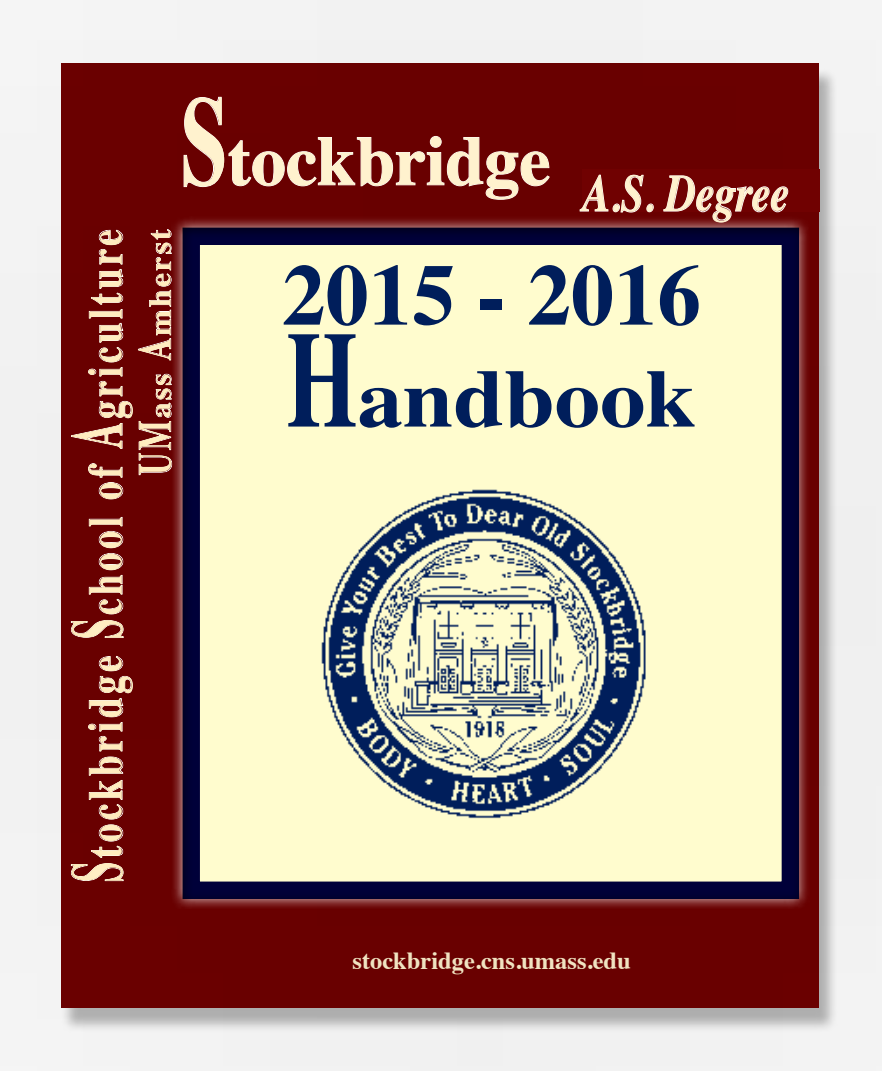
<style>
.page{position:relative;width:882px;height:1071px;background:#fff}
.page>*{position:absolute;margin:0;border:0;box-sizing:border-box;transform-origin:0 0}
.t1{font:700 86.62px "Times";color:#001e5b}
.t2{font:700 81.9px "Times";color:#001e5b;scale:1.11 1}
.t3{font:700 70px "Times";color:#fff2ce}
.t4{font:italic 700 52.5px "Times";color:#fff2ce;scale:.8 1}
.t5{font:700 49px "Times";letter-spacing:.1em;color:#fff2ce;scale:.75 1}
.t6{font:700 31.5px "Times";letter-spacing:.075em;color:#fff2ce}
.t7{font:700 24.5px "Times";color:#fff2ce}
.s1{font-size:73.5px}
.s2{font-size:47.25px}
.s3{font-size:126px}
.s4{font-size:136.5px}
</style>
<div class="page">
<div style="left:0;top:0;width:882px;height:1071px;background:#000;opacity:.5"></div>
<div style="left:167px;top:217px;width:647px;height:682px;background:#000;opacity:.75"></div>
<svg style="left:183px;top:96px;width:367px;height:104px;background:#720f0f"></svg>
<div style="left:27px;top:115px;width:164px;height:803px;background:#4e0013;opacity:.75"></div>
<img style="left:316px;top:485px;width:339px;height:337px">
<div style="left:582px;top:169px;width:238px;height:42px;background:#700101"></div>
<svg style="left:579px;top:174px;width:75px;height:39px"></svg>
<svg style="left:663px;top:175px;width:126px;height:48px"></svg>
<p class="t5" style="left:59px;top:882px;width:872px;rotate:-90deg"><span class="s1">S</span>tockbridge <span class="s1">S</span>chool of <span class="s1">A</span>griculture</p>
<p class="t6" style="left:130px;top:475px;width:248px;rotate:-90deg"><span class="s2">UM</span>ass <span class="s2">A</span>mherst</p>
<h3 class="t3" style="left:181px;top:94px;width:371px"><span class="s3">S</span>tockbridge</h3>
<p class="t4" style="left:582px;top:144px;width:260px">A.S. Degree</p>
<h1 class="t1" style="left:282px;top:212px;width:420px">2015 - 2016</h1>
<h2 class="t2" style="left:287px;top:321px;width:371px"><span class="s4">H</span>andbook</h2>
<p class="t7" style="left:352px;top:937px;width:280px">stockbridge.cns.umass.edu</p>
</div>
